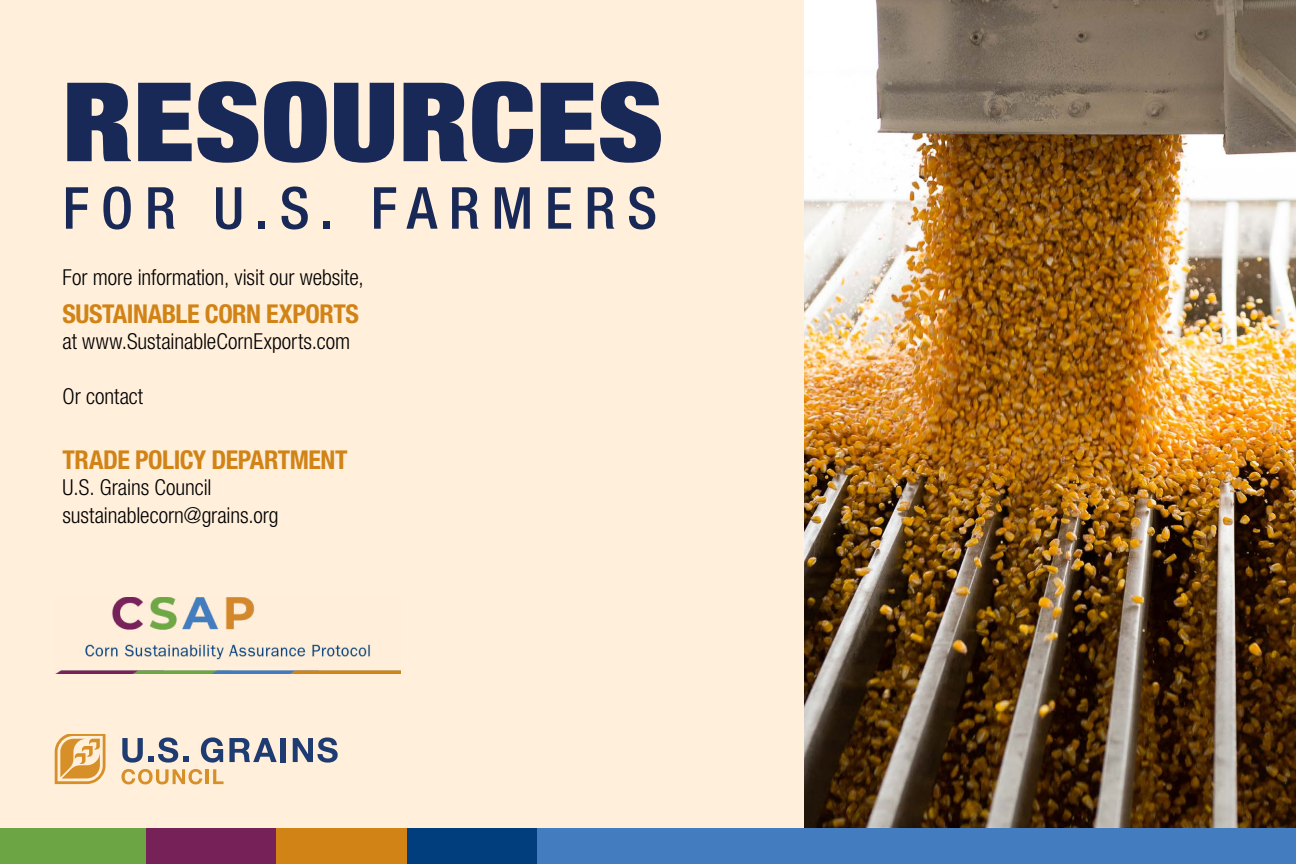
<style>
.page{position:relative;width:1296px;height:864px;background:#fff}
.page>*{position:absolute;margin:0;border:0;box-sizing:border-box;transform-origin:0 0}
.t1{font:900 condensed 109.8px "Helvetica Neue LT Std";letter-spacing:.005em;color:#192957;scale:1.11 1}
.t2{font:500 condensed 58px "Helvetica Neue LT Std";letter-spacing:.2em;color:#192957}
.t3{font:700 condensed 26px "Helvetica Neue LT Std";letter-spacing:-.02em;color:#d18316}
.t4{font:300 condensed 22px/28px "Helvetica Neue LT Std";letter-spacing:-.005em;color:#000}
</style>
<div class="page">
<div style="left:537px;top:828px;width:759px;height:36px;background:#437cbf"></div>
<div style="left:407px;top:828px;width:130px;height:36px;background:#003e7e"></div>
<div style="left:276px;top:828px;width:131px;height:36px;background:#d18316"></div>
<div style="left:145px;top:828px;width:131px;height:36px;background:#762157"></div>
<div style="left:0;top:828px;width:145px;height:36px;background:#6ca543"></div>
<div style="left:0;top:0;width:1296px;height:828px;background:#ffefdb"></div>
<img style="left:805px;top:0;width:491px;height:828px">
<img style="left:55px;top:598px;width:345px;height:76px">
<svg style="left:55px;top:734px;width:51px;height:50px"></svg>
<svg style="left:122px;top:737px;width:66px;height:26px"></svg>
<svg style="left:201px;top:737px;width:22px;height:26px"></svg>
<svg style="left:229px;top:738px;width:48px;height:24px"></svg>
<div style="left:281px;top:738px;width:5px;height:24px;background:#1e3c71"></div>
<svg style="left:293px;top:737px;width:45px;height:26px"></svg>
<svg style="left:121px;top:769px;width:81px;height:15px"></svg>
<hr style="left:206px;top:769px;width:3px;height:15px;background:#d79028">
<svg style="left:213px;top:769px;width:11px;height:15px"></svg>
<h1 class="t1" style="left:63px;top:52px;width:543px">RESOURCES</h1>
<h2 class="t2" style="left:63px;top:174px;width:596px">FOR U.S. FARMERS</h2>
<p class="t4" style="left:63px;top:264px;width:303px">For more information, visit our website,</p>
<p class="t3" style="left:63px;top:299px;width:298px">SUSTAINABLE CORN EXPORTS</p>
<p class="t4" style="left:63px;top:328px;width:289px">at www.SustainableCornExports.com</p>
<p class="t4" style="left:63px;top:383px;width:82px">Or contact</p>
<p class="t3" style="left:63px;top:445px;width:287px">TRADE POLICY DEPARTMENT</p>
<p class="t4" style="left:63px;top:474px;width:218px">U.S. Grains Council sustainablecorn@grains.org</p>
</div>
